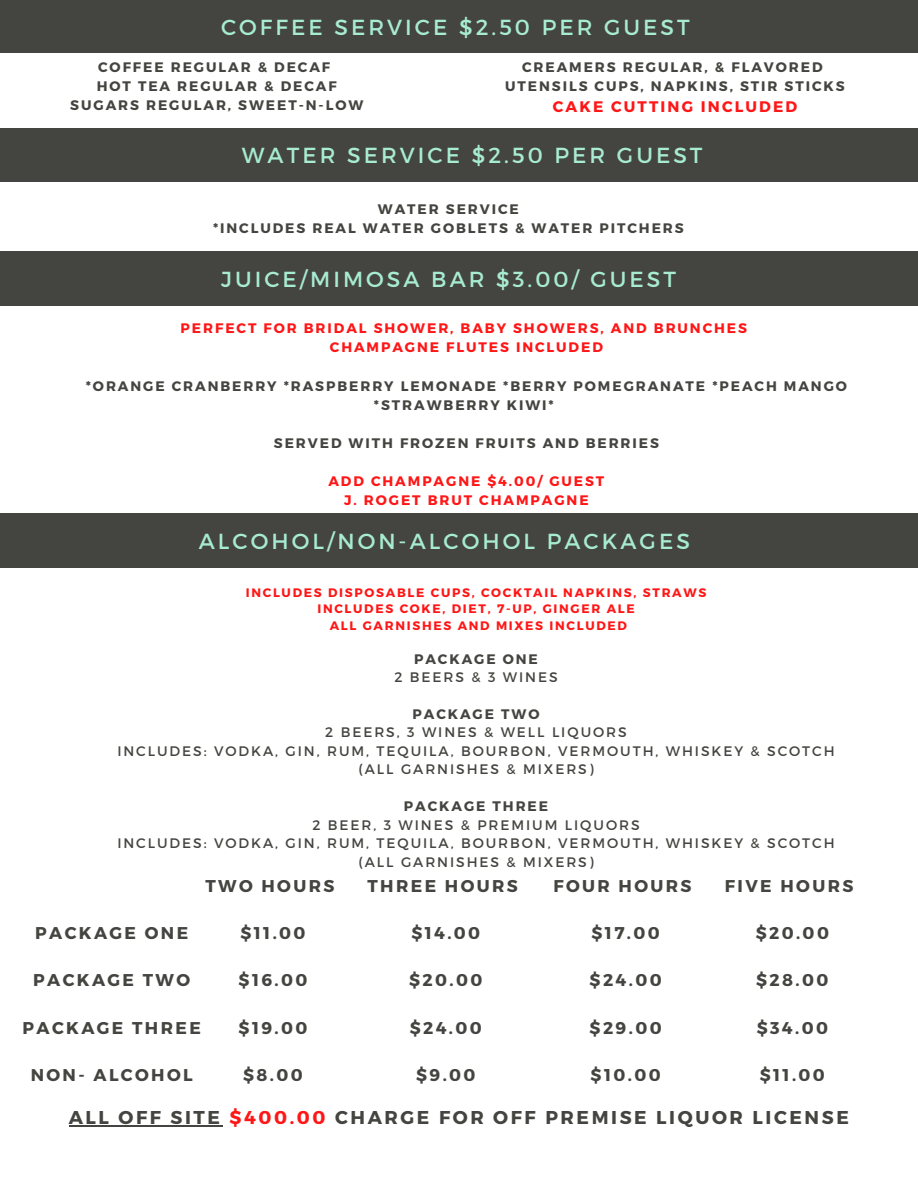
<style>
.page{position:relative;width:918px;height:1188px;background:#fff}
.page>*{position:absolute;margin:0;border:0;box-sizing:border-box;transform-origin:0 0}
.t1{font:21.75px "Montserrat";letter-spacing:.14em;color:#a7ebd2}
.t2{font:700 18.6px "Montserrat";letter-spacing:.14em;color:#444440}
.t3{font:700 17.1px "Montserrat";letter-spacing:.14em;color:#444440}
.t4{font:700 15.3px "Montserrat";letter-spacing:.14em;color:#ff1616}
.t5{font:700 13.8px/19.2px "Montserrat";letter-spacing:.14em;color:#444440;text-align:center}
.t6{font:13.8px "Montserrat";letter-spacing:.14em;color:#444440}
.t7{font:700 13.8px "Montserrat";letter-spacing:.14em;color:#ff1616}
.t8{font:700 12.3px "Montserrat";letter-spacing:.14em;color:#ff1616}
.s1{color:#ff1616}
</style>
<div class="page">
<hr style="left:69px;top:1126px;width:154px;height:1px;background:#444440">
<div style="left:0;top:0;width:918px;height:53px;background:#444440"></div>
<div style="left:0;top:252px;width:918px;height:54px;background:#444440"></div>
<div style="left:0;top:514px;width:918px;height:54px;background:#444440"></div>
<div style="left:0;top:128px;width:918px;height:53px;background:#444440"></div>
<p class="t1" style="left:221px;top:13px;width:470px">COFFEE SERVICE $2.50 PER GUEST</p>
<p class="t5" style="left:98px;top:57px;width:234px">COFFEE REGULAR &amp; DECAF</p>
<p class="t5" style="left:97px;top:76px;width:242px">HOT TEA REGULAR &amp; DECAF</p>
<p class="t5" style="left:70px;top:95px;width:294px">SUGARS REGULAR, SWEET-N-LOW</p>
<p class="t5" style="left:522px;top:56px;width:302px">CREAMERS REGULAR, &amp; FLAVORED</p>
<p class="t5" style="left:505px;top:75px;width:341px">UTENSILS CUPS, NAPKINS, STIR STICKS</p>
<p class="t4" style="left:553px;top:97px;width:246px">CAKE CUTTING INCLUDED</p>
<p class="t1" style="left:242px;top:142px;width:462px">WATER SERVICE $2.50 PER GUEST</p>
<p class="t5" style="left:378px;top:199px;width:142px">WATER SERVICE</p>
<p class="t5" style="left:213px;top:218px;width:472px">*INCLUDES REAL WATER GOBLETS &amp; WATER PITCHERS</p>
<p class="t1" style="left:221px;top:265px;width:457px">JUICE/MIMOSA BAR $3.00/ GUEST</p>
<p class="t7" style="left:181px;top:319px;width:568px">PERFECT FOR BRIDAL SHOWER, BABY SHOWERS, AND BRUNCHES</p>
<p class="t7" style="left:330px;top:339px;width:275px">CHAMPAGNE FLUTES INCLUDED</p>
<p class="t5" style="left:86px;top:375px;width:763px">*ORANGE CRANBERRY *RASPBERRY LEMONADE *BERRY POMEGRANATE *PEACH MANGO *STRAWBERRY KIWI*</p>
<p class="t5" style="left:274px;top:433px;width:387px">SERVED WITH FROZEN FRUITS AND BERRIES</p>
<p class="t7" style="left:328px;top:472px;width:278px">ADD CHAMPAGNE $4.00/ GUEST</p>
<p class="t7" style="left:344px;top:492px;width:246px">J. ROGET BRUT CHAMPAGNE</p>
<p class="t1" style="left:199px;top:527px;width:493px">ALCOHOL/NON-ALCOHOL PACKAGES</p>
<p class="t8" style="left:246px;top:585px;width:462px">INCLUDES DISPOSABLE CUPS, COCKTAIL NAPKINS, STRAWS</p>
<p class="t8" style="left:317px;top:601px;width:319px">INCLUDES COKE, DIET, 7-UP, GINGER ALE</p>
<p class="t8" style="left:330px;top:617px;width:299px">ALL GARNISHES AND MIXES INCLUDED</p>
<p class="t5" style="left:414px;top:648px;width:125px">PACKAGE ONE</p>
<p class="t6" style="left:394px;top:668px;width:165px">2 BEERS &amp; 3 WINES</p>
<p class="t5" style="left:413px;top:704px;width:128px">PACKAGE TWO</p>
<p class="t6" style="left:325px;top:723px;width:303px">2 BEERS, 3 WINES &amp; WELL LIQUORS</p>
<p class="t6" style="left:117px;top:742px;width:719px">INCLUDES: VODKA, GIN, RUM, TEQUILA, BOURBON, VERMOUTH, WHISKEY &amp; SCOTCH</p>
<p class="t6" style="left:358px;top:760px;width:237px">(ALL GARNISHES &amp; MIXERS)</p>
<p class="t5" style="left:404px;top:796px;width:146px">PACKAGE THREE</p>
<p class="t6" style="left:312px;top:816px;width:329px">2 BEER, 3 WINES &amp; PREMIUM LIQUORS</p>
<p class="t6" style="left:117px;top:834px;width:719px">INCLUDES: VODKA, GIN, RUM, TEQUILA, BOURBON, VERMOUTH, WHISKEY &amp; SCOTCH</p>
<p class="t6" style="left:358px;top:853px;width:237px">(ALL GARNISHES &amp; MIXERS)</p>
<p class="t3" style="left:205px;top:875px;width:131px">TWO HOURS</p>
<p class="t3" style="left:241px;top:922px;width:67px">$11.00</p>
<p class="t3" style="left:239px;top:969px;width:70px">$16.00</p>
<p class="t3" style="left:239px;top:1016px;width:70px">$19.00</p>
<p class="t3" style="left:243px;top:1064px;width:61px">$8.00</p>
<p class="t3" style="left:367px;top:875px;width:152px">THREE HOURS</p>
<p class="t3" style="left:411px;top:922px;width:70px">$14.00</p>
<p class="t3" style="left:409px;top:969px;width:75px">$20.00</p>
<p class="t3" style="left:410px;top:1016px;width:74px">$24.00</p>
<p class="t3" style="left:416px;top:1064px;width:61px">$9.00</p>
<p class="t3" style="left:553px;top:875px;width:140px">FOUR HOURS</p>
<p class="t3" style="left:592px;top:922px;width:70px">$17.00</p>
<p class="t3" style="left:590px;top:969px;width:74px">$24.00</p>
<p class="t3" style="left:590px;top:1016px;width:74px">$29.00</p>
<p class="t3" style="left:591px;top:1064px;width:72px">$10.00</p>
<p class="t3" style="left:725px;top:875px;width:130px">FIVE HOURS</p>
<p class="t3" style="left:756px;top:922px;width:75px">$20.00</p>
<p class="t3" style="left:756px;top:969px;width:74px">$28.00</p>
<p class="t3" style="left:757px;top:1016px;width:73px">$34.00</p>
<p class="t3" style="left:760px;top:1064px;width:67px">$11.00</p>
<p class="t3" style="left:35px;top:922px;width:155px">PACKAGE ONE</p>
<p class="t3" style="left:33px;top:969px;width:158px">PACKAGE TWO</p>
<p class="t3" style="left:23px;top:1016px;width:180px">PACKAGE THREE</p>
<p class="t3" style="left:31px;top:1064px;width:164px">NON- ALCOHOL</p>
<p class="t2" style="left:69px;top:1106px;width:782px">ALL OFF SITE <span class="s1">$400.00</span> CHARGE FOR OFF PREMISE LIQUOR LICENSE</p>
</div>
